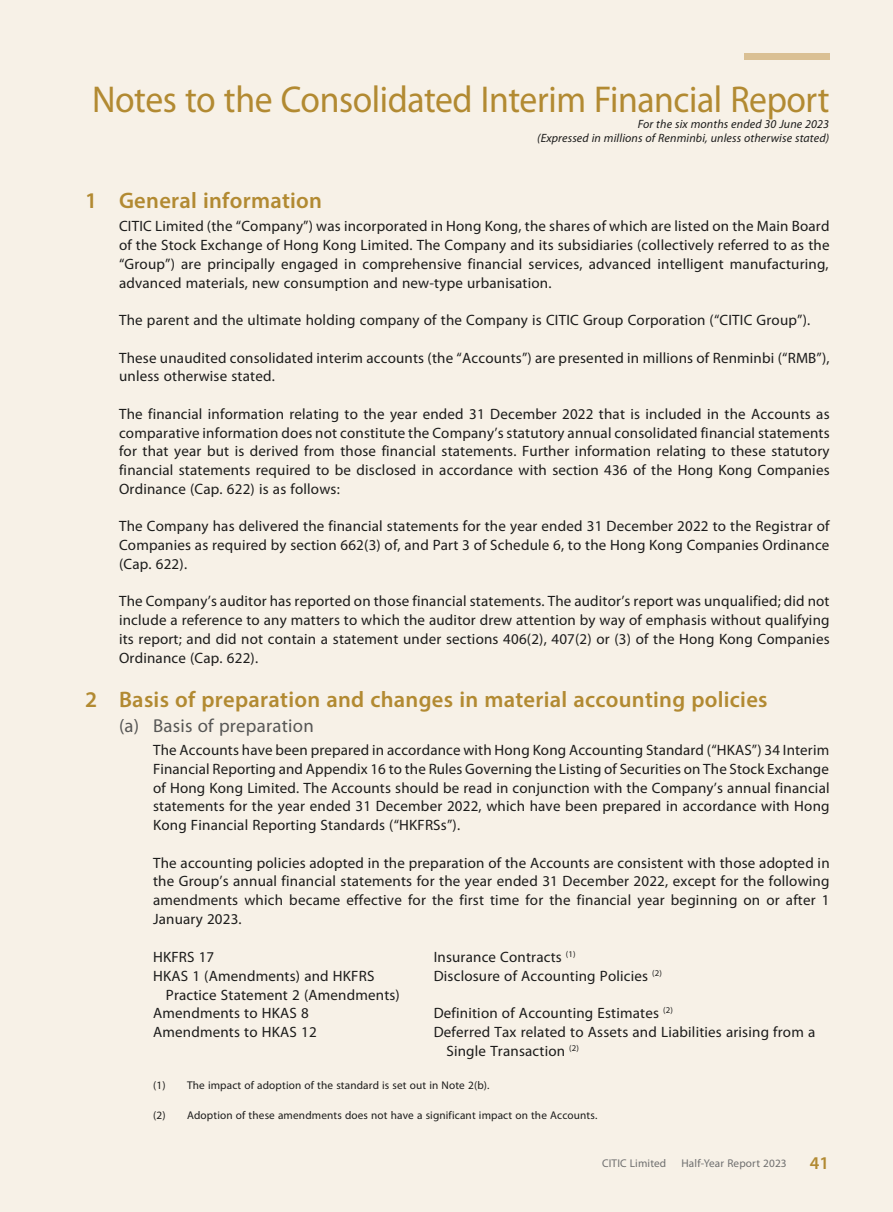
<style>
.page{position:relative;width:893px;height:1212px;background:#f7f1e7}
.page>*{position:absolute;margin:0;border:0;box-sizing:border-box;transform-origin:0 0}
.t1{font:37.5px "Myriad Pro";letter-spacing:-.01em;color:#b28a32;scale:.95 1}
.t2{font:600 22.5px "Myriad Pro";letter-spacing:.01em;color:#b28a32}
.t3{font:18.75px "Myriad Pro";letter-spacing:.015em;color:#575756}
.t4{font:600 18px "Myriad Pro";color:#b28a32}
.t5{font:15px/18.8px "Myriad Pro";letter-spacing:.015em;color:#1c1c1b;text-align:justify}
.t6{font:italic 12px/13.5px "Myriad Pro";letter-spacing:.01em;color:#1c1c1b;text-align:right}
.t7{font:11.25px "Myriad Pro";letter-spacing:.015em;color:#1c1c1b}
.t8{font:11.25px "Myriad Pro";letter-spacing:.015em;color:#6f6f6f}
</style>
<div class="page">
<div style="left:744px;top:53px;width:85px;height:7px;background:#dac094"></div>
<h1 class="t1" style="left:92px;top:79px;width:778px">Notes to the Consolidated Interim Financial Report</h1>
<p class="t6" style="left:537px;top:118px;width:294px">For the six months ended 30 June 2023<br>(Expressed in millions of Renminbi, unless otherwise stated)</p>
<h2 class="t2" style="left:85px;top:186px;width:239px">1 General information</h2>
<p class="t5" style="left:119px;top:217px;width:712px">CITIC Limited (the “Company”) was incorporated in Hong Kong, the shares of which are listed on the Main Board of the Stock Exchange of Hong Kong Limited. The Company and its subsidiaries (collectively referred to as the “Group”) are principally engaged in comprehensive financial services, advanced intelligent manufacturing, advanced materials, new consumption and new-type urbanisation.</p>
<p class="t5" style="left:119px;top:311px;width:693px">The parent and the ultimate holding company of the Company is CITIC Group Corporation (“CITIC Group”).</p>
<p class="t5" style="left:119px;top:348px;width:712px">These unaudited consolidated interim accounts (the “Accounts”) are presented in millions of Renminbi (“RMB”), unless otherwise stated.</p>
<p class="t5" style="left:119px;top:405px;width:712px">The financial information relating to the year ended 31 December 2022 that is included in the Accounts as comparative information does not constitute the Company’s statutory annual consolidated financial statements for that year but is derived from those financial statements. Further information relating to these statutory financial statements required to be disclosed in accordance with section 436 of the Hong Kong Companies Ordinance (Cap. 622) is as follows:</p>
<p class="t5" style="left:119px;top:517px;width:712px">The Company has delivered the financial statements for the year ended 31 December 2022 to the Registrar of Companies as required by section 662(3) of, and Part 3 of Schedule 6, to the Hong Kong Companies Ordinance (Cap. 622).</p>
<p class="t5" style="left:119px;top:592px;width:712px">The Company’s auditor has reported on those financial statements. The auditor’s report was unqualified; did not include a reference to any matters to which the auditor drew attention by way of emphasis without qualifying its report; and did not contain a statement under sections 406(2), 407(2) or (3) of the Hong Kong Companies Ordinance (Cap. 622).</p>
<h2 class="t2" style="left:85px;top:685px;width:684px">2 Basis of preparation and changes in material accounting policies</h2>
<p class="t3" style="left:119px;top:715px;width:196px">(a) Basis of preparation</p>
<p class="t5" style="left:153px;top:741px;width:678px">The Accounts have been prepared in accordance with Hong Kong Accounting Standard (“HKAS”) 34 Interim Financial Reporting and Appendix 16 to the Rules Governing the Listing of Securities on The Stock Exchange of Hong Kong Limited. The Accounts should be read in conjunction with the Company’s annual financial statements for the year ended 31 December 2022, which have been prepared in accordance with Hong Kong Financial Reporting Standards (“HKFRSs”).</p>
<p class="t5" style="left:153px;top:853px;width:678px">The accounting policies adopted in the preparation of the Accounts are consistent with those adopted in the Group’s annual financial statements for the year ended 31 December 2022, except for the following amendments which became effective for the first time for the financial year beginning on or after 1<br>January 2023.</p>
<p class="t5" style="left:153px;top:948px;width:63px">HKFRS 17</p>
<p class="t5" style="left:434px;top:948px;width:143px">Insurance Contracts <sup>(1)</sup></p>
<p class="t5" style="left:166px;top:967px;width:236px;text-indent:-13px">HKAS 1 (Amendments) and HKFRS<br>Practice Statement 2 (Amendments)</p>
<p class="t5" style="left:434px;top:967px;width:230px">Disclosure of Accounting Policies <sup>(2)</sup></p>
<p class="t5" style="left:153px;top:1004px;width:157px">Amendments to HKAS 8</p>
<p class="t5" style="left:434px;top:1004px;width:241px">Definition of Accounting Estimates <sup>(2)</sup></p>
<p class="t5" style="left:153px;top:1023px;width:165px">Amendments to HKAS 12</p>
<p class="t5" style="left:446px;top:1023px;width:370px;text-indent:-13px">Deferred Tax related to Assets and Liabilities arising from a<br>Single Transaction <sup>(2)</sup></p>
<p class="t7" style="left:153px;top:1079px;width:338px">(1) The impact of adoption of the standard is set out in Note 2(b).</p>
<p class="t7" style="left:153px;top:1109px;width:446px">(2) Adoption of these amendments does not have a significant impact on the Accounts.</p>
<p class="t8" style="left:602px;top:1157px;width:66px">CITIC Limited</p>
<p class="t8" style="left:681px;top:1157px;width:107px">Half-Year Report 2023</p>
<p class="t4" style="left:810px;top:1151px;width:21px">41</p>
</div>
